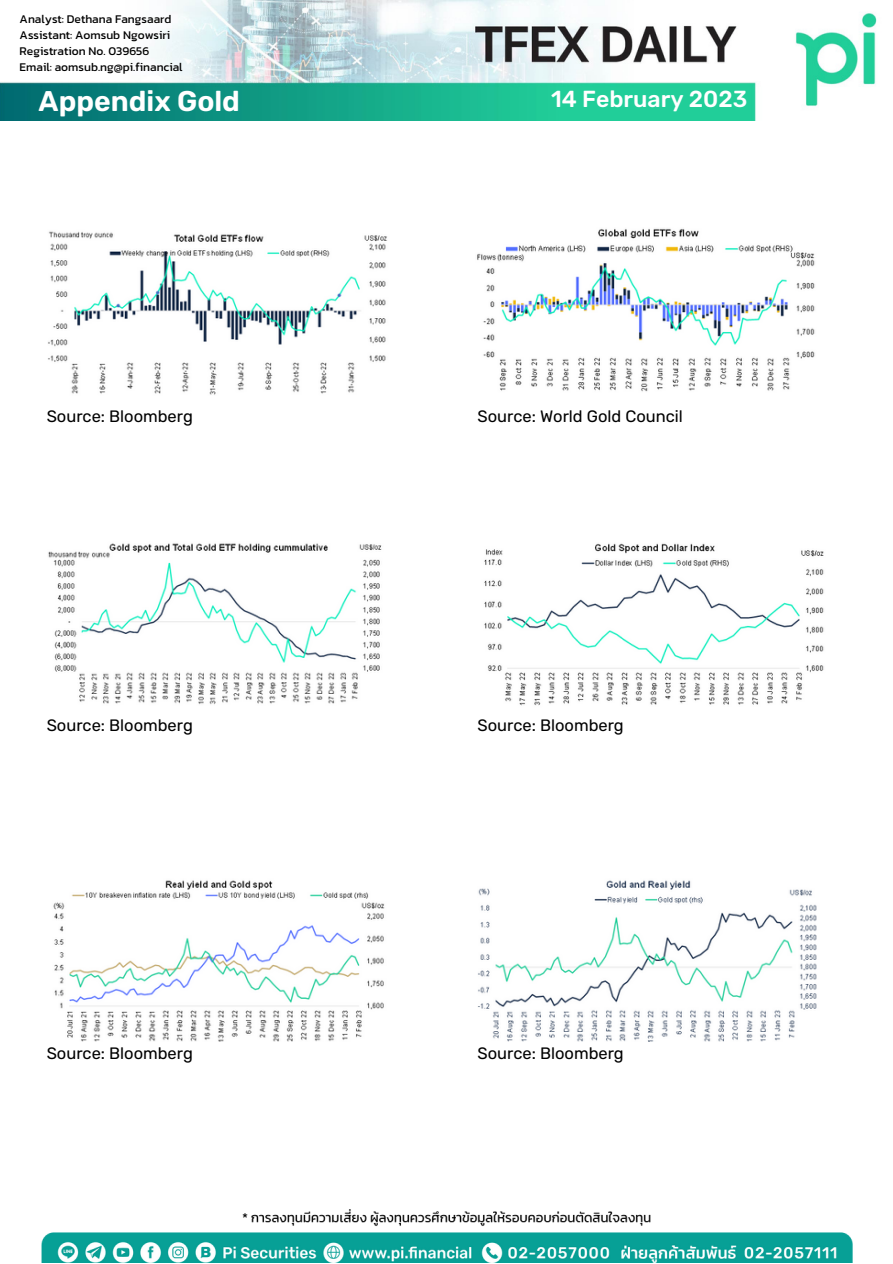
<style>
.page{position:relative;width:893px;height:1264px;background:#fff}
.page>*{position:absolute;margin:0;border:0;box-sizing:border-box;transform-origin:0 0}
.t1{font:600 28.5px "Rubik";color:#fff}
.t2{font:500 23.1px "Rubik";color:#fff}
.t3{font:16.5px "Rubik";color:#000}
.t4{font:12px/16px "Kanit";color:#000}
</style>
<div class="page">
<img style="left:41px;top:1209px;width:812px;height:53px">
<img style="left:0;top:0;width:877px;height:120px">
<img style="left:477px;top:228px;width:338px;height:164px">
<img style="left:48px;top:231px;width:339px;height:164px">
<img style="left:484px;top:543px;width:340px;height:163px">
<img style="left:53px;top:880px;width:332px;height:161px">
<img style="left:478px;top:880px;width:339px;height:161px">
<img style="left:48px;top:543px;width:334px;height:162px">
<p class="t4" style="left:20px;top:11px;width:164px">Analyst: Dethana Fangsaard<br>Assistant: Aomsub Ngowsiri<br>Registration No. 039656<br>Email: aomsub.ng@pi.financial</p>
<h1 class="t1" style="left:39px;top:85px;width:203px">Appendix Gold</h1>
<h2 class="t2" style="left:551px;top:86px;width:198px">14 February 2023</h2>
<p class="t3" style="left:47px;top:407px;width:148px">Source: Bloomberg</p>
<p class="t3" style="left:477px;top:407px;width:207px">Source: World Gold Council</p>
<p class="t3" style="left:47px;top:716px;width:148px">Source: Bloomberg</p>
<p class="t3" style="left:477px;top:716px;width:148px">Source: Bloomberg</p>
<p class="t3" style="left:47px;top:1043px;width:148px">Source: Bloomberg</p>
<p class="t3" style="left:477px;top:1043px;width:148px">Source: Bloomberg</p>
</div>
